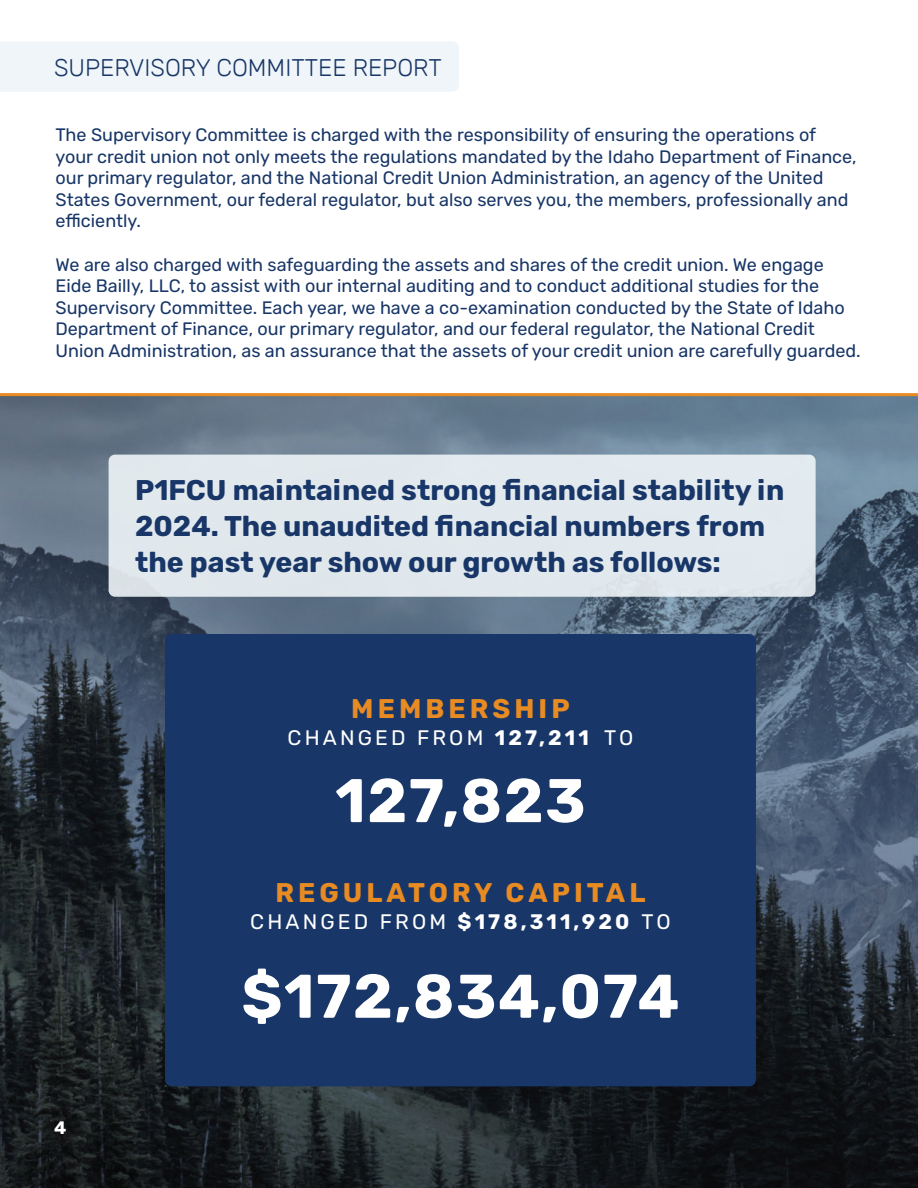
<style>
.page{position:relative;width:918px;height:1188px;background:#fff}
.page>*{position:absolute;margin:0;border:0;box-sizing:border-box;transform-origin:0 0}
.t1{font:700 61.5px "Rubik";letter-spacing:.025em;color:#fff}
.t2{font:700 28.5px/36px "Rubik";color:#183667}
.t3{font:700 27px "Rubik";letter-spacing:.15em;color:#e88b23}
.t4{font:300 24px "Rubik";color:#183667}
.t5{font:21px "Rubik";letter-spacing:.15em;color:#fff}
.t6{font:18px/21.6px "Rubik";color:#183667}
.t7{font:700 18px "Rubik";color:#fff}
.s1{font-weight:700}
</style>
<div class="page">
<img style="left:0;top:396px;width:918px;height:792px">
<div style="left:0;top:42px;width:459px;height:50px;background:#eff5f8"></div>
<div style="left:109px;top:455px;width:707px;height:142px;background:#e1e9ed;border-radius:6px"></div>
<div style="left:165px;top:634px;width:591px;height:452px;background:#183667;border-radius:7px"></div>
<hr style="left:0;top:393px;width:918px;height:3px;background:#e88b23">
<h3 class="t4" style="left:54px;top:55px;width:389px">SUPERVISORY COMMITTEE REPORT</h3>
<p class="t6" style="left:56px;top:125px;width:803px">The Supervisory Committee is charged with the responsibility of ensuring the operations of your credit union not only meets the regulations mandated by the Idaho Department of Finance, our primary regulator, and the National Credit Union Administration, an agency of the United States Government, our federal regulator, but also serves you, the members, professionally and efficiently.</p>
<p class="t6" style="left:56px;top:254px;width:807px">We are also charged with safeguarding the assets and shares of the credit union. We engage Eide Bailly, LLC, to assist with our internal auditing and to conduct additional studies for the Supervisory Committee. Each year, we have a co-examination conducted by the State of Idaho Department of Finance, our primary regulator, and our federal regulator, the National Credit Union Administration, as an assurance that the assets of your credit union are carefully guarded.</p>
<h2 class="t2" style="left:135px;top:473px;width:651px">P1FCU maintained strong financial stability in<br>2024. The unaudited financial numbers from the past year show our growth as follows:</h2>
<h3 class="t3" style="left:351px;top:694px;width:220px">MEMBERSHIP</h3>
<p class="t5" style="left:288px;top:726px;width:347px">CHANGED FROM <span class="s1">127,211</span> TO</p>
<h1 class="t1" style="left:335px;top:766px;width:252px">127,823</h1>
<h3 class="t3" style="left:276px;top:878px;width:371px">REGULATORY CAPITAL</h3>
<p class="t5" style="left:250px;top:910px;width:422px">CHANGED FROM <span class="s1">$178,311,920</span> TO</p>
<p class="t7" style="left:54px;top:1117px;width:14px">4</p>
<h1 class="t1" style="left:241px;top:962px;width:440px">$172,834,074</h1>
</div>
